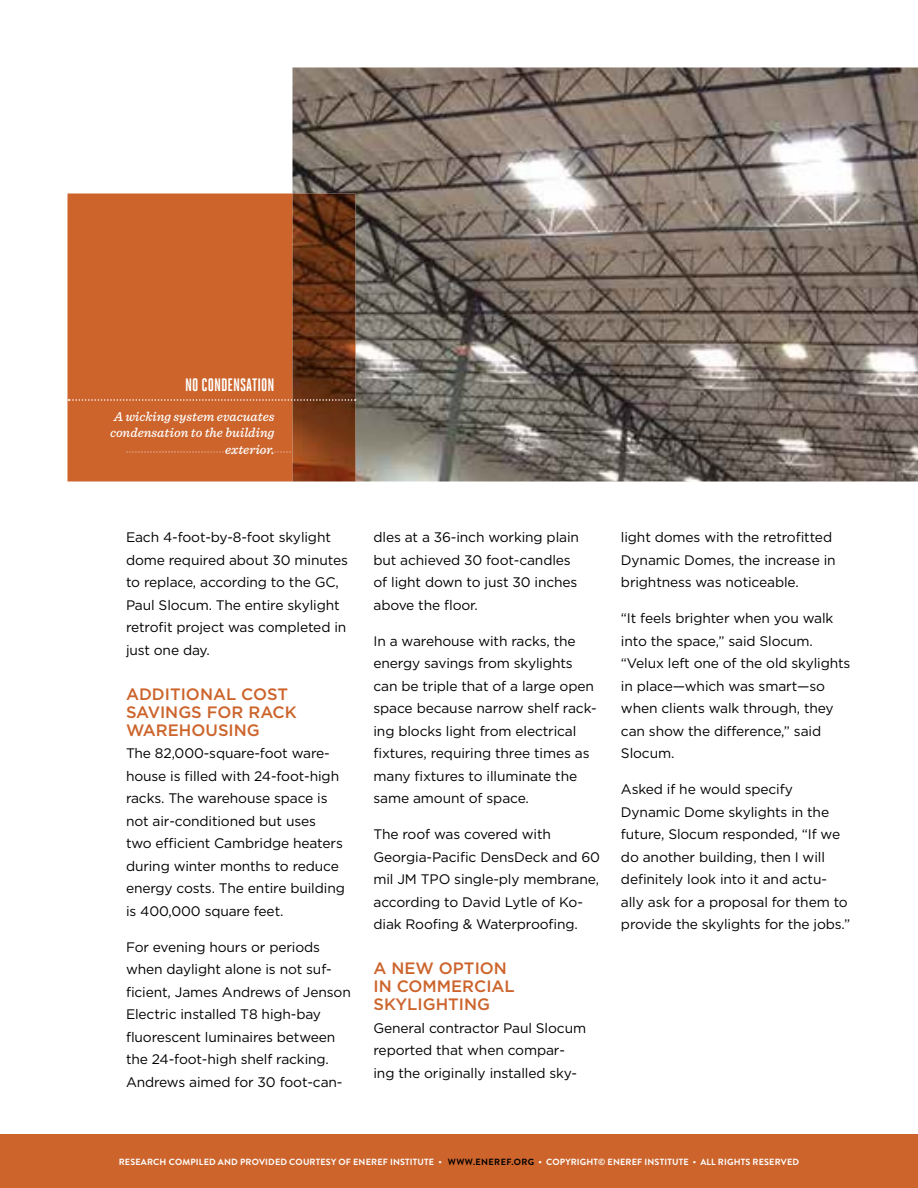
<style>
.page{position:relative;width:918px;height:1188px;background:#fff}
.page>*{position:absolute;margin:0;border:0;box-sizing:border-box;transform-origin:0 0}
.t1{font:700 18px "Heroic Condensed";color:#fff}
.t2{font:500 16.5px/18px "Gotham HTF";color:#cc642c}
.t3{font:13.8px/22.5px "Gotham HTF";letter-spacing:-.01em;color:#000}
.t4{font:italic 500 13.5px/16.5px "Sentinel";color:#fff;text-align:right}
.t5{font:700 9px "Brandon Grotesque";letter-spacing:.02em;color:#fff}
.s1{color:#000}
</style>
<div class="page">
<div style="left:0;top:1134px;width:918px;height:54px;background:#cc642c"></div>
<img style="left:292px;top:68px;width:626px;height:414px">
<div style="left:68px;top:194px;width:224px;height:288px;background:#cc642c"></div>
<svg style="left:126px;top:451px;width:166px;height:2px"></svg>
<img style="left:292px;top:194px;width:64px;height:288px">
<svg style="left:68px;top:399px;width:288px;height:2px"></svg>
<h1 class="t1" style="left:185px;top:375px;width:91px">NO CONDENSATION</h1>
<p class="t4" style="left:110px;top:407px;width:166px">A wicking system evacuates condensation to the building exterior.</p>
<p class="t3" style="left:126px;top:526px;width:223px">Each 4-foot-by-8-foot skylight dome required about 30 minutes to replace, according to the GC,<br>Paul Slocum. The entire skylight retrofit project was completed in just one day.</p>
<p class="t2" style="left:126px;top:685px;width:172px">ADDITIONAL COST<br>SAVINGS FOR RACK<br>WAREHOUSING</p>
<p class="t3" style="left:126px;top:742px;width:220px">The 82,000-square-foot ware&shy;house is filled with 24-foot-high racks. The warehouse space is not air-conditioned but uses two efficient Cambridge heaters during winter months to reduce energy costs. The entire building is 400,000 square feet.</p>
<p class="t3" style="left:126px;top:936px;width:226px">For evening hours or periods when daylight alone is not suf&shy;ficient, James Andrews of Jenson<br>Electric installed T8 high-bay fluorescent luminaires between the 24-foot-high shelf racking.<br>Andrews aimed for 30 foot-can-</p>
<p class="t3" style="left:374px;top:526px;width:207px">dles at a 36-inch working plain but achieved 30 foot-candles of light down to just 30 inches above the floor.</p>
<p class="t3" style="left:374px;top:630px;width:225px">In a warehouse with racks, the energy savings from skylights can be triple that of a large open space because narrow shelf rack&shy;ing blocks light from electrical fixtures, requiring three times as many fixtures to illuminate the same amount of space.</p>
<p class="t3" style="left:374px;top:823px;width:228px">The roof was covered with<br>Georgia-Pacific DensDeck and 60 mil JM TPO single-ply membrane, according to David Lytle of Ko&shy;diak Roofing &amp; Waterproofing.</p>
<p class="t2" style="left:374px;top:959px;width:143px">A NEW OPTION<br>IN COMMERCIAL<br>SKYLIGHTING</p>
<p class="t3" style="left:374px;top:1017px;width:214px">General contractor Paul Slocum reported that when compar&shy;ing the originally installed sky-</p>
<p class="t3" style="left:621px;top:526px;width:216px">light domes with the retrofitted<br>Dynamic Domes, the increase in brightness was noticeable.</p>
<p class="t3" style="left:621px;top:607px;width:231px">“It feels brighter when you walk into the space,” said Slocum. “Velux left one of the old skylights in place—which was smart—so when clients walk through, they can show the difference,” said<br>Slocum.</p>
<p class="t3" style="left:621px;top:778px;width:231px">Asked if he would specify<br>Dynamic Dome skylights in the future, Slocum responded, “If we do another building, then I will definitely look into it and actu&shy;ally ask for a proposal for them to provide the skylights for the jobs.”</p>
<p class="t5" style="left:119px;top:1156px;width:682px">RESEARCH COMPILED AND PROVIDED COURTESY OF ENEREF INSTITUTE • <span class="s1">WWW.ENEREF.ORG</span> • COPYRIGHT© ENEREF INSTITUTE • ALL RIGHTS RESERVED</p>
</div>
